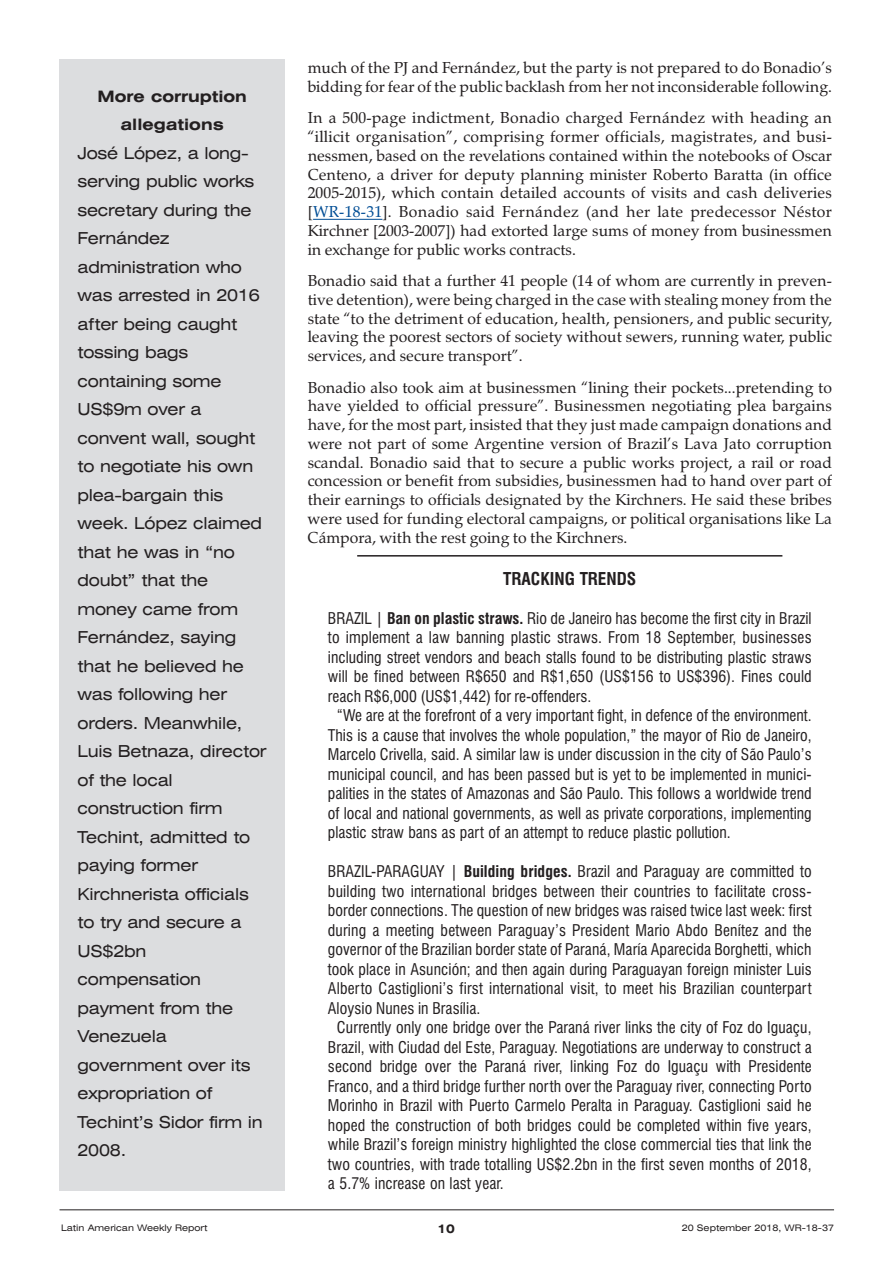
<style>
.page{position:relative;width:893px;height:1263px;background:#fff}
.page>*{position:absolute;margin:0;border:0;box-sizing:border-box;transform-origin:0 0}
.t1{font:700 condensed 17.25px "Swiss 721 BT";color:#231f20}
.t2{font:expanded 16.5px/28.5px "Swiss 721 BT";letter-spacing:-.015em;color:#231f20}
.t3{font:condensed 15.75px "Swiss 721 BT";letter-spacing:.005em;color:#231f20}
.t4{font:15.75px/18.8px "Zapf Calligraphic 801 BT";color:#231f20;text-align:justify}
.t5{font:700 expanded 15.75px/28.5px "Swiss 721 BT";color:#231f20;text-align:center}
.t6{font:700 expanded 12px "Swiss 721 BT";color:#231f20}
.t7{font:expanded 9px "Swiss 721 BT";color:#231f20}
.s1{color:#014d95}
.s2{font-weight:700}
</style>
<div class="page">
<hr style="left:313px;top:219px;width:69px;height:1px;background:#014d95">
<div style="left:60px;top:60px;width:225px;height:1131px;background:#dcdddf"></div>
<hr style="left:60px;top:1209px;width:774px;height:1px;background:#231f20">
<hr style="left:357px;top:555px;width:425px;height:2px;background:#231f20">
<p class="t5" style="left:97px;top:82px;width:151px">More corruption allegations</p>
<p class="t2" style="left:78px;top:139px;width:190px">José López, a long&shy;serving public works secretary during the<br>Fernández administration who was arrested in 2016 after being caught tossing bags containing some<br>US$9m over a convent wall, sought to negotiate his own plea-bargain this week. López claimed that he was in “no doubt” that the money came from<br>Fernández, saying that he believed he was following her orders. Meanwhile,<br>Luis Betnaza, director of the local construction firm<br>Techint, admitted to paying former<br>Kirchnerista officials to try and secure a<br>US$2bn compensation payment from the<br>Venezuela government over its expropriation of<br>Techint’s Sidor firm in<br>2008.</p>
<p class="t7" style="left:61px;top:1223px;width:148px">Latin American Weekly Report</p>
<p class="t4" style="left:308px;top:58px;width:526px">much of the PJ and Fernández, but the party is not prepared to do Bonadio’s bidding for fear of the public backlash from her not inconsiderable following.</p>
<p class="t4" style="left:308px;top:108px;width:526px">In a 500-page indictment, Bonadio charged Fernández with heading an “illicit organisation”, comprising former officials, magistrates, and busi&shy;nessmen, based on the revelations contained within the notebooks of Oscar Centeno, a driver for deputy planning minister Roberto Baratta (in office 2005-2015), which contain detailed accounts of visits and cash deliveries [<span class="s1">WR-18-31</span>]. Bonadio said Fernández (and her late predecessor Néstor Kirchner [2003-2007]) had extorted large sums of money from businessmen in exchange for public works contracts.</p>
<p class="t4" style="left:308px;top:271px;width:526px">Bonadio said that a further 41 people (14 of whom are currently in preven&shy;tive detention), were being charged in the case with stealing money from the state “to the detriment of education, health, pensioners, and public security, leaving the poorest sectors of society without sewers, running water, public services, and secure transport”.</p>
<p class="t4" style="left:308px;top:378px;width:526px">Bonadio also took aim at businessmen “lining their pockets...pretending to have yielded to official pressure”. Businessmen negotiating plea bargains have, for the most part, insisted that they just made campaign donations and were not part of some Argentine version of Brazil’s Lava Jato corruption scandal. Bonadio said that to secure a public works project, a rail or road concession or benefit from subsidies, businessmen had to hand over part of their earnings to officials designated by the Kirchners. He said these bribes were used for funding electoral campaigns, or political organisations like La Cámpora, with the rest going to the Kirchners.</p>
<p class="t1" style="left:503px;top:569px;width:135px">TRACKING TRENDS</p>
<p class="t3" style="left:328px;top:609px;width:485px">BRAZIL | <span class="s2">Ban on plastic straws.</span> Rio de Janeiro has become the first city in Brazil</p>
<p class="t3" style="left:328px;top:628px;width:485px">to implement a law banning plastic straws. From 18 September, businesses</p>
<p class="t3" style="left:328px;top:648px;width:485px">including street vendors and beach stalls found to be distributing plastic straws</p>
<p class="t3" style="left:328px;top:667px;width:485px">will be fined between R$650 and R$1,650 (US$156 to US$396). Fines could</p>
<p class="t3" style="left:328px;top:687px;width:265px">reach R$6,000 (US$1,442) for re-offenders.</p>
<p class="t3" style="left:337px;top:706px;width:476px">“We are at the forefront of a very important fight, in defence of the environment.</p>
<p class="t3" style="left:328px;top:726px;width:485px">This is a cause that involves the whole population,” the mayor of Rio de Janeiro,</p>
<p class="t3" style="left:328px;top:745px;width:485px">Marcelo Crivella, said. A similar law is under discussion in the city of São Paulo’s</p>
<p class="t3" style="left:328px;top:765px;width:485px">municipal council, and has been passed but is yet to be implemented in munici-</p>
<p class="t3" style="left:328px;top:784px;width:485px">palities in the states of Amazonas and São Paulo. This follows a worldwide trend</p>
<p class="t3" style="left:328px;top:804px;width:485px">of local and national governments, as well as private corporations, implementing</p>
<p class="t3" style="left:328px;top:823px;width:404px">plastic straw bans as part of an attempt to reduce plastic pollution.</p>
<p class="t3" style="left:328px;top:862px;width:485px">BRAZIL-PARAGUAY | <span class="s2">Building bridges.</span> Brazil and Paraguay are committed to</p>
<p class="t3" style="left:328px;top:882px;width:485px">building two international bridges between their countries to facilitate cross-</p>
<p class="t3" style="left:328px;top:901px;width:485px">border connections. The question of new bridges was raised twice last week: first</p>
<p class="t3" style="left:328px;top:921px;width:485px">during a meeting between Paraguay’s President Mario Abdo Benítez and the</p>
<p class="t3" style="left:328px;top:940px;width:485px">governor of the Brazilian border state of Paraná, María Aparecida Borghetti, which</p>
<p class="t3" style="left:328px;top:960px;width:485px">took place in Asunción; and then again during Paraguayan foreign minister Luis</p>
<p class="t3" style="left:328px;top:979px;width:485px">Alberto Castiglioni’s first international visit, to meet his Brazilian counterpart</p>
<p class="t3" style="left:328px;top:999px;width:154px">Aloysio Nunes in Brasília.</p>
<p class="t3" style="left:337px;top:1018px;width:476px">Currently only one bridge over the Paraná river links the city of Foz do Iguaçu,</p>
<p class="t3" style="left:328px;top:1038px;width:485px">Brazil, with Ciudad del Este, Paraguay. Negotiations are underway to construct a</p>
<p class="t3" style="left:328px;top:1057px;width:485px">second bridge over the Paraná river, linking Foz do Iguaçu with Presidente</p>
<p class="t3" style="left:328px;top:1077px;width:485px">Franco, and a third bridge further north over the Paraguay river, connecting Porto</p>
<p class="t3" style="left:328px;top:1096px;width:485px">Morinho in Brazil with Puerto Carmelo Peralta in Paraguay. Castiglioni said he</p>
<p class="t3" style="left:328px;top:1116px;width:485px">hoped the construction of both bridges could be completed within five years,</p>
<p class="t3" style="left:328px;top:1135px;width:485px">while Brazil’s foreign ministry highlighted the close commercial ties that link the</p>
<p class="t3" style="left:328px;top:1155px;width:485px">two countries, with trade totalling US$2.2bn in the first seven months of 2018,</p>
<p class="t3" style="left:328px;top:1174px;width:177px">a 5.7% increase on last year.</p>
<p class="t6" style="left:437px;top:1221px;width:19px">10</p>
<p class="t7" style="left:682px;top:1223px;width:154px">20 September 2018, WR-18-37</p>
</div>
